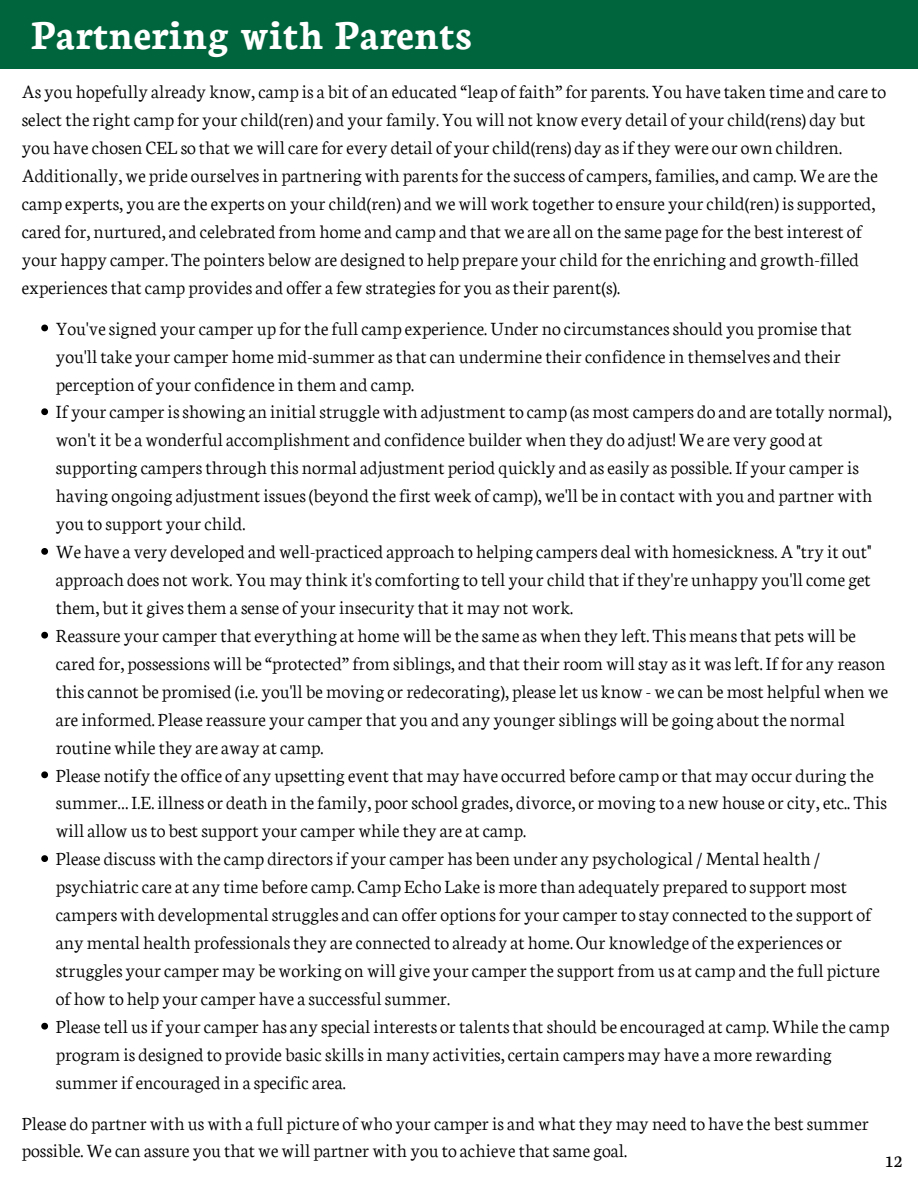
<style>
.page{position:relative;width:918px;height:1188px;background:#fff}
.page>*{position:absolute;margin:0;border:0;box-sizing:border-box;transform-origin:0 0}
.t1{font:700 43.5px "Neuton";color:#fff}
.t2{font:300 19.95px/27.9px "Neuton";color:#000}
.t3{font:18px "Neuton";color:#000}
</style>
<div class="page">
<div style="left:0;top:0;width:918px;height:69px;background:#00653d"></div>
<svg style="left:41px;top:325px;width:7px;height:6px"></svg>
<svg style="left:41px;top:408px;width:7px;height:7px"></svg>
<svg style="left:41px;top:548px;width:7px;height:7px"></svg>
<svg style="left:41px;top:632px;width:7px;height:7px"></svg>
<svg style="left:41px;top:771px;width:7px;height:7px"></svg>
<svg style="left:41px;top:855px;width:7px;height:7px"></svg>
<svg style="left:41px;top:1023px;width:7px;height:7px"></svg>
<h1 class="t1" style="left:31px;top:5px;width:442px">Partnering with Parents</h1>
<p class="t2" style="left:22px;top:77px;width:866px">As you hopefully already know, camp is a bit of an educated “leap of faith” for parents. You have taken time and care to select the right camp for your child(ren) and your family. You will not know every detail of your child(rens) day but you have chosen CEL so that we will care for every detail of your child(rens) day as if they were our own children.<br>Additionally, we pride ourselves in partnering with parents for the success of campers, families, and camp. We are the camp experts, you are the experts on your child(ren) and we will work together to ensure your child(ren) is supported, cared for, nurtured, and celebrated from home and camp and that we are all on the same page for the best interest of your happy camper. The pointers below are designed to help prepare your child for the enriching and growth-filled experiences that camp provides and offer a few strategies for you as their parent(s).</p>
<p class="t2" style="left:56px;top:313px;width:838px">You've signed your camper up for the full camp experience. Under no circumstances should you promise that you'll take your camper home mid-summer as that can undermine their confidence in themselves and their perception of your confidence in them and camp.<br>If your camper is showing an initial struggle with adjustment to camp (as most campers do and are totally normal), won't it be a wonderful accomplishment and confidence builder when they do adjust! We are very good at supporting campers through this normal adjustment period quickly and as easily as possible. If your camper is having ongoing adjustment issues (beyond the first week of camp), we'll be in contact with you and partner with you to support your child.<br>We have a very developed and well-practiced approach to helping campers deal with homesickness. A "try it out" approach does not work. You may think it's comforting to tell your child that if they're unhappy you'll come get them, but it gives them a sense of your insecurity that it may not work.<br>Reassure your camper that everything at home will be the same as when they left. This means that pets will be cared for, possessions will be “protected” from siblings, and that their room will stay as it was left. If for any reason this cannot be promised (i.e. you'll be moving or redecorating), please let us know - we can be most helpful when we are informed. Please reassure your camper that you and any younger siblings will be going about the normal routine while they are away at camp.<br>Please notify the office of any upsetting event that may have occurred before camp or that may occur during the summer… I.E. illness or death in the family, poor school grades, divorce, or moving to a new house or city, etc.. This will allow us to best support your camper while they are at camp.<br>Please discuss with the camp directors if your camper has been under any psychological / Mental health / psychiatric care at any time before camp. Camp Echo Lake is more than adequately prepared to support most campers with developmental struggles and can offer options for your camper to stay connected to the support of any mental health professionals they are connected to already at home. Our knowledge of the experiences or struggles your camper may be working on will give your camper the support from us at camp and the full picture of how to help your camper have a successful summer.<br>Please tell us if your camper has any special interests or talents that should be encouraged at camp. While the camp program is designed to provide basic skills in many activities, certain campers may have a more rewarding summer if encouraged in a specific area.</p>
<p class="t2" style="left:22px;top:1108px;width:849px">Please do partner with us with a full picture of who your camper is and what they may need to have the best summer possible. We can assure you that we will partner with you to achieve that same goal.</p>
<p class="t3" style="left:885px;top:1148px;width:19px">12</p>
</div>
